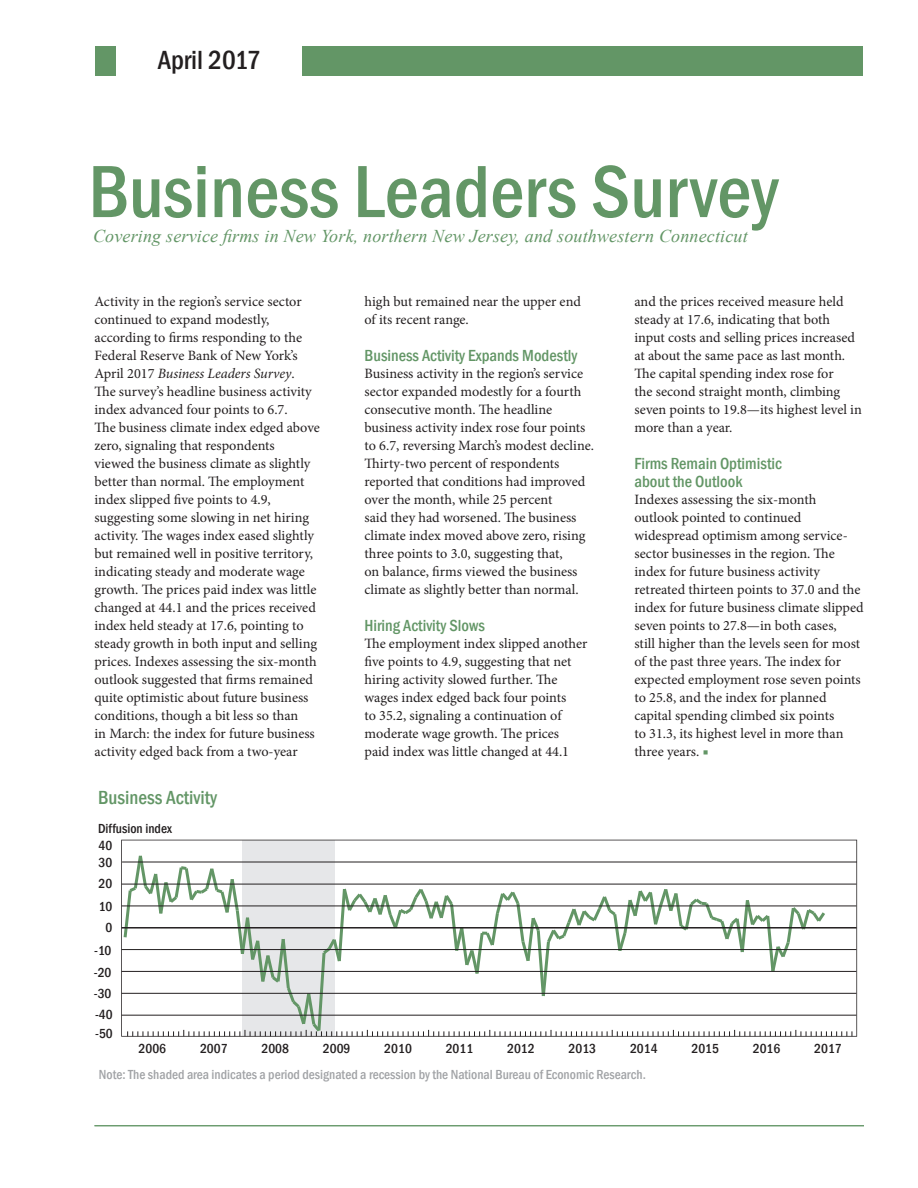
<style>
.page{position:relative;width:918px;height:1188px;background:#fff}
.page>*{position:absolute;margin:0;border:0;box-sizing:border-box;transform-origin:0 0}
.t1{font:500 condensed 76.5px "Franklin Gothic";color:#639666}
.t2{font:500 condensed 27px "Franklin Gothic";color:#231f20}
.t3{font:500 condensed 19.5px "Franklin Gothic";color:#639666}
.t4{font:italic 18px "Times New Roman";letter-spacing:.01em;color:#639666}
.Subhead1{font:500 condensed 16.5px/18px "Franklin Gothic";color:#639666}
.Body_no_indent{font:14.25px/18px "Minion Pro";color:#231f20}
.t5{font:500 condensed 13.5px "Franklin Gothic";color:#a1a3a6}
.t6{font:500 condensed 13.5px/21.9px "Franklin Gothic";color:#231f20}
.s1{font-style:italic}
.s2{color:#639666}
</style>
<div class="page">
<div style="left:95px;top:46px;width:768px;height:30px;background:#639666"></div>
<hr style="left:94px;top:1125px;width:770px;height:1px;background:#639666">
<div style="left:116px;top:44px;width:186px;height:32px;background:#fff"></div>
<svg style="left:121px;top:840px;width:736px;height:197px"></svg>
<svg style="left:122px;top:852px;width:731px;height:184px"></svg>
<p class="t2" style="left:158px;top:43px;width:104px">April 2017</p>
<p class="t1" style="left:88px;top:141px;width:691px">Business Leaders Survey</p>
<p class="t4" style="left:93px;top:224px;width:656px">Covering service firms in New York, northern New Jersey, and southwestern Connecticut</p>
<p class="Body_no_indent" style="left:94px;top:293px;width:227px">Activity in the region’s service sector continued to expand modestly, according to firms responding to the Federal Reserve Bank of New York’s April 2017 <span class="s1">Business Leaders Survey</span>.<br>The survey’s headline business activity index advanced four points to 6.7.<br>The business climate index edged above zero, signaling that respondents<br>viewed the business climate as slightly better than normal. The employment index slipped five points to 4.9, suggesting some slowing in net hiring activity. The wages index eased slightly but remained well in positive territory, indicating steady and moderate wage growth. The prices paid index was little changed at 44.1 and the prices received index held steady at 17.6, pointing to steady growth in both input and selling prices. Indexes assessing the six-month outlook suggested that firms remained quite optimistic about future business conditions, though a bit less so than<br>in March: the index for future business activity edged back from a two-year</p>
<p class="Body_no_indent" style="left:364px;top:293px;width:218px">high but remained near the upper end of its recent range.</p>
<p class="Subhead1" style="left:364px;top:346px;width:214px">Business Activity Expands Modestly</p>
<p class="Body_no_indent" style="left:364px;top:365px;width:231px">Business activity in the region’s service sector expanded modestly for a fourth consecutive month. The headline business activity index rose four points to 6.7, reversing March’s modest decline.<br>Thirty-two percent of respondents reported that conditions had improved over the month, while 25 percent<br>said they had worsened. The business climate index moved above zero, rising three points to 3.0, suggesting that,<br>on balance, firms viewed the business climate as slightly better than normal.</p>
<p class="Subhead1" style="left:364px;top:616px;width:122px">Hiring Activity Slows</p>
<p class="Body_no_indent" style="left:364px;top:635px;width:224px">The employment index slipped another five points to 4.9, suggesting that net hiring activity slowed further. The wages index edged back four points<br>to 35.2, signaling a continuation of moderate wage growth. The prices paid index was little changed at 44.1</p>
<p class="t3" style="left:98px;top:784px;width:120px">Business Activity</p>
<p class="t6" style="left:98px;top:817px;width:75px">Diffusion index</p>
<p class="t6" style="left:98px;top:834px;width:15px">40</p>
<p class="t6" style="left:98px;top:851px;width:15px">30</p>
<p class="t6" style="left:98px;top:873px;width:15px">20</p>
<p class="t6" style="left:99px;top:896px;width:15px">10</p>
<p class="t6" style="left:105px;top:916px;width:8px">0</p>
<p class="t6" style="left:94px;top:940px;width:19px">-10</p>
<p class="t6" style="left:94px;top:961px;width:19px">-20 -30</p>
<p class="t6" style="left:95px;top:1004px;width:19px">-40</p>
<p class="t6" style="left:95px;top:1022px;width:19px">-50</p>
<p class="Body_no_indent" style="left:634px;top:293px;width:229px">and the prices received measure held steady at 17.6, indicating that both input costs and selling prices increased at about the same pace as last month.<br>The capital spending index rose for<br>the second straight month, climbing seven points to 19.8—its highest level in more than a year.</p>
<p class="Subhead1" style="left:634px;top:454px;width:149px">Firms Remain Optimistic about the Outlook</p>
<p class="Body_no_indent" style="left:634px;top:491px;width:231px">Indexes assessing the six-month outlook pointed to continued widespread optimism among service&shy;sector businesses in the region. The index for future business activity retreated thirteen points to 37.0 and the index for future business climate slipped seven points to 27.8—in both cases,<br>still higher than the levels seen for most of the past three years. The index for expected employment rose seven points to 25.8, and the index for planned capital spending climbed six points<br>to 31.3, its highest level in more than three years. <span class="s2">■</span></p>
<p class="t6" style="left:139px;top:1037px;width:29px">2006</p>
<p class="t6" style="left:200px;top:1037px;width:29px">2007</p>
<p class="t6" style="left:261px;top:1037px;width:29px">2008</p>
<p class="t6" style="left:323px;top:1037px;width:29px">2009</p>
<p class="t6" style="left:384px;top:1037px;width:29px">2010</p>
<p class="t6" style="left:446px;top:1037px;width:29px">2011</p>
<p class="t6" style="left:507px;top:1037px;width:29px">2012</p>
<p class="t6" style="left:569px;top:1037px;width:29px">2013</p>
<p class="t6" style="left:630px;top:1037px;width:29px">2014</p>
<p class="t6" style="left:691px;top:1037px;width:29px">2015</p>
<p class="t6" style="left:753px;top:1037px;width:29px">2016</p>
<p class="t6" style="left:814px;top:1037px;width:29px">2017</p>
<p class="t5" style="left:99px;top:1065px;width:549px">Note: The shaded area indicates a period designated a recession by the National Bureau of Economic Research.</p>
</div>
